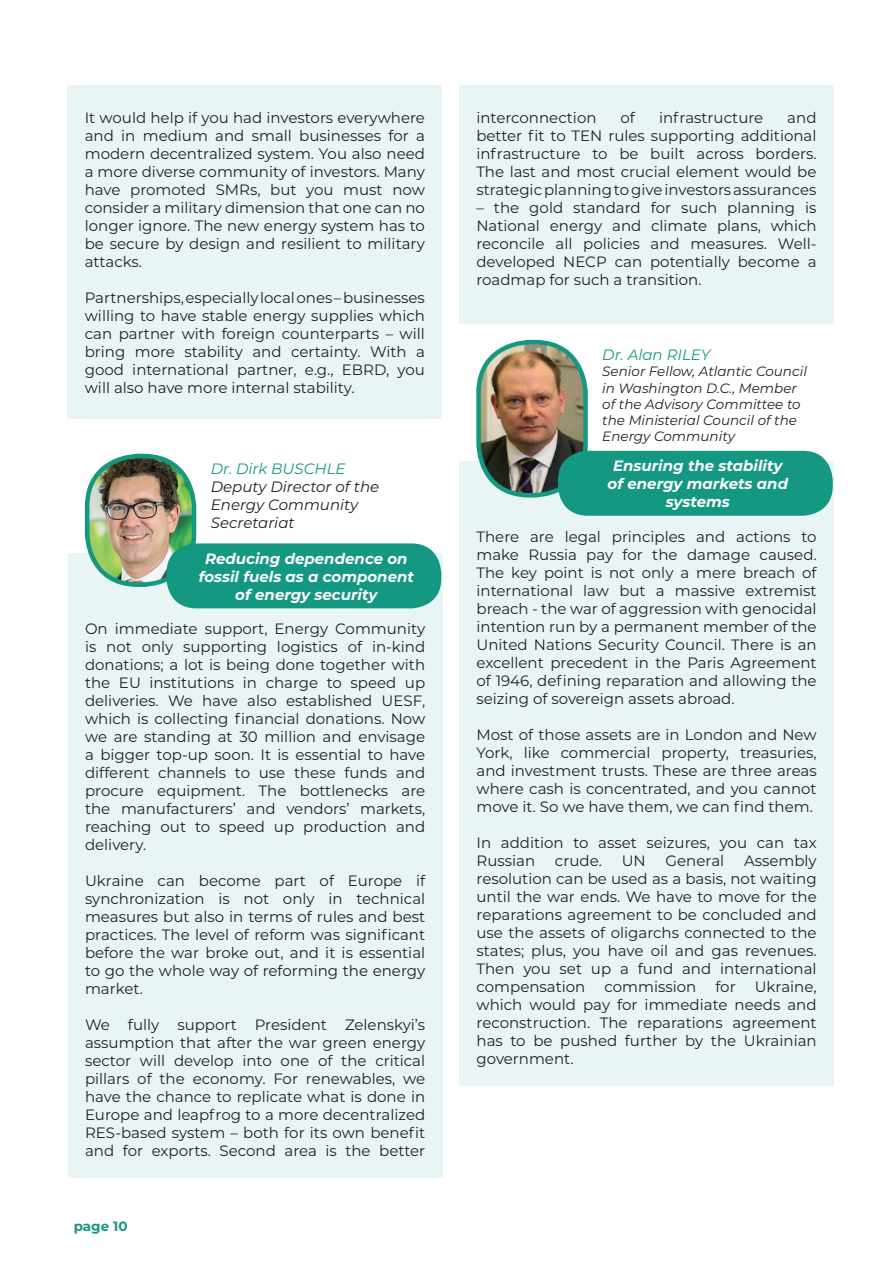
<style>
.page{position:relative;width:893px;height:1263px;background:#fff}
.page>*{position:absolute;margin:0;border:0;box-sizing:border-box;transform-origin:0 0}
.t1{font:15px/18px "Montserrat";color:#231f20;text-align:justify}
.t2{font:italic 700 15px/18px "Montserrat";color:#fff;text-align:center}
.t3{font:italic 15px/18px "Montserrat";color:#231f20}
.t4{font:italic 15px "Montserrat";color:#159882}
.t5{font:italic 13.5px/16.2px "Montserrat";color:#231f20}
.t6{font:700 13.5px "Montserrat";color:#159882}
</style>
<div class="page">
<div style="left:68px;top:85px;width:374px;height:334px;background:#e9f5f5"></div>
<div style="left:459px;top:85px;width:374px;height:238px;background:#e9f5f5"></div>
<div style="left:459px;top:461px;width:375px;height:624px;background:#e9f5f5"></div>
<div style="left:68px;top:554px;width:374px;height:624px;background:#e9f5f5"></div>
<img style="left:479px;top:342px;width:104px;height:153px">
<div style="left:476px;top:340px;width:112px;height:157px;border:4px solid #159882;border-radius:51px"></div>
<img style="left:87px;top:457px;width:105px;height:128px">
<div style="left:85px;top:454px;width:111px;height:133px;border:4px solid #159882;border-radius:51px"></div>
<div style="left:558px;top:451px;width:275px;height:65px;background:#159882;border-radius:30px"></div>
<div style="left:166px;top:543px;width:275px;height:65px;background:#159882;border-radius:30px"></div>
<p class="t1" style="left:85px;top:108px;width:342px">It would help if you had investors everywhere and in medium and small businesses for a modern decentralized system. You also need a more diverse community of investors. Many have promoted SMRs, but you must now consider a military dimension that one can no longer ignore. The new energy system has to be secure by design and resilient to military attacks.</p>
<p class="t1" style="left:85px;top:288px;width:342px">Partnerships, especially local ones – businesses willing to have stable energy supplies which can partner with foreign counterparts – will bring more stability and certainty. With a good international partner, e.g., EBRD, you will also have more internal stability.</p>
<p class="t4" style="left:211px;top:458px;width:136px">Dr. Dirk BUSCHLE</p>
<p class="t3" style="left:211px;top:477px;width:170px">Deputy Director of the<br>Energy Community<br>Secretariat</p>
<p class="t2" style="left:199px;top:549px;width:217px">Reducing dependence on fossil fuels as a component of energy security</p>
<p class="t1" style="left:85px;top:619px;width:342px">On immediate support, Energy Community is not only supporting logistics of in-kind donations; a lot is being done together with the EU institutions in charge to speed up deliveries. We have also established UESF, which is collecting financial donations. Now we are standing at 30 million and envisage a bigger top-up soon. It is essential to have different channels to use these funds and procure equipment. The bottlenecks are the manufacturers’ and vendors’ markets, reaching out to speed up production and delivery.</p>
<p class="t1" style="left:85px;top:871px;width:342px">Ukraine can become part of Europe if synchronization is not only in technical measures but also in terms of rules and best practices. The level of reform was significant before the war broke out, and it is essential to go the whole way of reforming the energy market.</p>
<p class="t1" style="left:85px;top:1015px;width:342px">We fully support President Zelenskyi’s assumption that after the war green energy sector will develop into one of the critical pillars of the economy. For renewables, we have the chance to replicate what is done in Europe and leapfrog to a more decentralized RES-based system – both for its own benefit and for exports. Second area is the better</p>
<p class="t6" style="left:74px;top:1216px;width:55px">page 10</p>
<p class="t1" style="left:476px;top:108px;width:122px">interconnection</p>
<p class="t1" style="left:620px;top:108px;width:16px">of</p>
<p class="t1" style="left:659px;top:108px;width:106px">infrastructure</p>
<p class="t1" style="left:476px;top:108px;width:342px;text-indent:311px">and better fit to TEN rules supporting additional infrastructure to be built across borders.<br>The last and most crucial element would be strategic planning to give investors assurances</p>
<p class="t1" style="left:476px;top:198px;width:342px">– the gold standard for such planning is National energy and climate plans, which reconcile all policies and measures. Well&shy;developed NECP can potentially become a roadmap for such a transition.</p>
<p class="t4" style="left:602px;top:344px;width:110px">Dr. Alan RILEY</p>
<p class="t5" style="left:602px;top:363px;width:206px">Senior Fellow, Atlantic Council in Washington D.C., Member of the Advisory Committee to the Ministerial Council of the<br>Energy Community</p>
<p class="t2" style="left:608px;top:456px;width:182px">Ensuring the stability of energy markets and systems</p>
<p class="t1" style="left:476px;top:527px;width:342px">There are legal principles and actions to make Russia pay for the damage caused.<br>The key point is not only a mere breach of international law but a massive extremist breach - the war of aggression with genocidal intention run by a permanent member of the United Nations Security Council. There is an excellent precedent in the Paris Agreement of 1946, defining reparation and allowing the seizing of sovereign assets abroad.</p>
<p class="t1" style="left:476px;top:725px;width:342px">Most of those assets are in London and New York, like commercial property, treasuries, and investment trusts. These are three areas where cash is concentrated, and you cannot move it. So we have them, we can find them.</p>
<p class="t1" style="left:476px;top:833px;width:342px">In addition to asset seizures, you can tax<br>Russian</p>
<p class="t1" style="left:476px;top:851px;width:342px;text-indent:267px">Assembly resolution can be used as a basis, not waiting until the war ends. We have to move for the reparations agreement to be concluded and use the assets of oligarchs connected to the states; plus, you have oil and gas revenues.<br>Then you set up a fund and international compensation</p>
<p class="t1" style="left:555px;top:851px;width:48px">crude.</p>
<p class="t1" style="left:622px;top:851px;width:26px">UN</p>
<p class="t1" style="left:666px;top:851px;width:60px">General</p>
<p class="t1" style="left:604px;top:977px;width:93px">commission</p>
<p class="t1" style="left:715px;top:977px;width:22px">for</p>
<p class="t1" style="left:476px;top:977px;width:342px;text-indent:278px">Ukraine, which would pay for immediate needs and reconstruction. The reparations agreement has to be pushed further by the Ukrainian government.</p>
</div>
